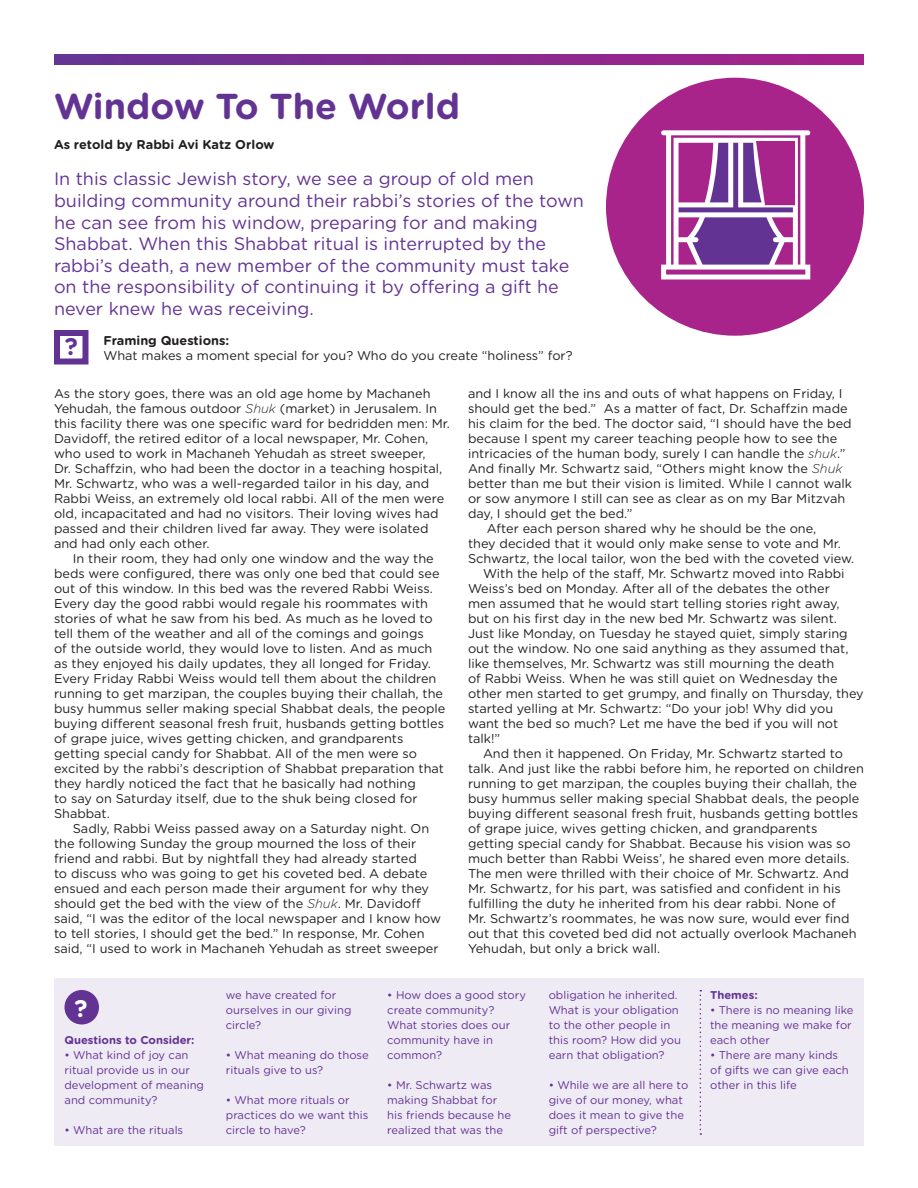
<style>
.page{position:relative;width:918px;height:1188px;background:#fff}
.page>*{position:absolute;margin:0;border:0;box-sizing:border-box;transform-origin:0 0}
.t1{font:700 36px "Gotham Rounded";color:#633394}
.t2{font:700 24px "Gotham Rounded";color:#fff}
.t3{font:700 24px "Gotham Rounded";color:#633394}
.t4{font:18px/21.6px "Gotham Rounded";color:#633394}
.t5{font:12.75px/15px "Gotham Rounded";color:#231f20}
.t6{font:700 12.75px "Gotham Rounded";color:#231f20}
.t7{font:11.25px/15px "Gotham Rounded";color:#633394}
.t8{font:700 11.25px "Gotham Rounded";color:#633394}
.s1{font-weight:300;font-style:italic}
</style>
<div class="page">
<svg style="left:54px;top:54px;width:810px;height:11px;background:#852a8f"></svg>
<div style="left:54px;top:978px;width:810px;height:168px;background:#efebf4"></div>
<div style="left:606px;top:78px;width:258px;height:258px;background:#a8248a;border-radius:50%"></div>
<svg style="left:700px;top:990px;width:1px;height:145px"></svg>
<div style="left:64px;top:990px;width:35px;height:34px;background:#633394;border-radius:50%"></div>
<div style="left:54px;top:330px;width:34px;height:34px;border:6px solid #633394"></div>
<svg style="left:661px;top:130px;width:149px;height:150px"></svg>
<p class="t1" style="left:54px;top:80px;width:408px">Window To The World</p>
<p class="t6" style="left:54px;top:135px;width:222px">As retold by Rabbi Avi Katz Orlow</p>
<p class="t4" style="left:54px;top:167px;width:532px">In this classic Jewish story, we see a group of old men building community around their rabbi’s stories of the town he can see from his window, preparing for and making Shabbat. When this Shabbat ritual is interrupted by the rabbi’s death, a new member of the community must take on the responsibility of continuing it by offering a gift he never knew he was receiving.</p>
<p class="t6" style="left:104px;top:331px;width:127px">Framing Questions:</p>
<p class="t5" style="left:104px;top:347px;width:471px">What makes a moment special for you? Who do you create “holiness” for?</p>
<p class="t5" style="left:54px;top:385px;width:397px">As the story goes, there was an old age home by Machaneh Yehudah, the famous outdoor <span class="s1">Shuk</span> (market) in Jerusalem. In this facility there was one specific ward for bedridden men: Mr.<br>Davidoff, the retired editor of a local newspaper, Mr. Cohen, who used to work in Machaneh Yehudah as street sweeper,<br>Dr. Schaffzin, who had been the doctor in a teaching hospital, Mr. Schwartz, who was a well-regarded tailor in his day, and Rabbi Weiss, an extremely old local rabbi. All of the men were old, incapacitated and had no visitors. Their loving wives had passed and their children lived far away. They were isolated and had only each other.</p>
<p class="t5" style="left:54px;top:550px;width:393px;text-indent:19px">In their room, they had only one window and the way the beds were configured, there was only one bed that could see out of this window. In this bed was the revered Rabbi Weiss.<br>Every day the good rabbi would regale his roommates with stories of what he saw from his bed. As much as he loved to tell them of the weather and all of the comings and goings<br>of the outside world, they would love to listen. And as much as they enjoyed his daily updates, they all longed for Friday.<br>Every Friday Rabbi Weiss would tell them about the children running to get marzipan, the couples buying their challah, the busy hummus seller making special Shabbat deals, the people buying different seasonal fresh fruit, husbands getting bottles of grape juice, wives getting chicken, and grandparents getting special candy for Shabbat. All of the men were so excited by the rabbi’s description of Shabbat preparation that they hardly noticed the fact that he basically had nothing<br>to say on Saturday itself, due to the shuk being closed for Shabbat.</p>
<p class="t5" style="left:54px;top:820px;width:389px;text-indent:19px">Sadly, Rabbi Weiss passed away on a Saturday night. On the following Sunday the group mourned the loss of their friend and rabbi. But by nightfall they had already started<br>to discuss who was going to get his coveted bed. A debate ensued and each person made their argument for why they should get the bed with the view of the <span class="s1">Shuk</span>. Mr. Davidoff said, “I was the editor of the local newspaper and I know how to tell stories, I should get the bed.” In response, Mr. Cohen said, “I used to work in Machaneh Yehudah as street sweeper</p>
<p class="t3" style="left:65px;top:329px;width:15px">?</p>
<p class="t5" style="left:468px;top:385px;width:386px">and I know all the ins and outs of what happens on Friday, I should get the bed.” As a matter of fact, Dr. Schaffzin made his claim for the bed. The doctor said, “I should have the bed because I spent my career teaching people how to see the intricacies of the human body, surely I can handle the <span class="s1">shuk</span>.” And finally Mr. Schwartz said, “Others might know the <span class="s1">Shuk </span>better than me but their vision is limited. While I cannot walk or sow anymore I still can see as clear as on my Bar Mitzvah day, I should get the bed.”</p>
<p class="t5" style="left:468px;top:520px;width:388px;text-indent:19px">After each person shared why he should be the one,<br>they decided that it would only make sense to vote and Mr.<br>Schwartz, the local tailor, won the bed with the coveted view.</p>
<p class="t5" style="left:468px;top:565px;width:397px;text-indent:15px">With the help of the staff, Mr. Schwartz moved into Rabbi Weiss’s bed on Monday. After all of the debates the other<br>men assumed that he would start telling stories right away, but on his first day in the new bed Mr. Schwartz was silent.<br>Just like Monday, on Tuesday he stayed quiet, simply staring out the window. No one said anything as they assumed that, like themselves, Mr. Schwartz was still mourning the death<br>of Rabbi Weiss. When he was still quiet on Wednesday the other men started to get grumpy, and finally on Thursday, they started yelling at Mr. Schwartz: “Do your job! Why did you want the bed so much? Let me have the bed if you will not talk!”</p>
<p class="t5" style="left:468px;top:745px;width:398px;text-indent:15px">And then it happened. On Friday, Mr. Schwartz started to talk. And just like the rabbi before him, he reported on children running to get marzipan, the couples buying their challah, the busy hummus seller making special Shabbat deals, the people buying different seasonal fresh fruit, husbands getting bottles of grape juice, wives getting chicken, and grandparents getting special candy for Shabbat. Because his vision was so much better than Rabbi Weiss’, he shared even more details.<br>The men were thrilled with their choice of Mr. Schwartz. And Mr. Schwartz, for his part, was satisfied and confident in his fulfilling the duty he inherited from his dear rabbi. None of<br>Mr. Schwartz’s roommates, he was now sure, would ever find out that this coveted bed did not actually overlook Machaneh Yehudah, but only a brick wall.</p>
<p class="t2" style="left:74px;top:991px;width:15px">?</p>
<p class="t8" style="left:64px;top:1032px;width:132px">Questions to Consider:</p>
<p class="t7" style="left:64px;top:1047px;width:141px">• What kind of joy can ritual provide us in our development of meaning and community?</p>
<p class="t7" style="left:64px;top:1122px;width:120px">• What are the rituals</p>
<p class="t7" style="left:226px;top:987px;width:127px">we have created for ourselves in our giving circle?</p>
<p class="t7" style="left:226px;top:1047px;width:144px">• What meaning do those rituals give to us?</p>
<p class="t7" style="left:226px;top:1092px;width:144px">• What more rituals or practices do we want this circle to have?</p>
<p class="t7" style="left:387px;top:987px;width:140px">• How does a good story create community?</p>
<p class="t7" style="left:387px;top:1017px;width:124px">What stories does our community have in common?</p>
<p class="t7" style="left:387px;top:1077px;width:125px">• Mr. Schwartz was making Shabbat for his friends because he realized that was the</p>
<p class="t7" style="left:549px;top:987px;width:134px">obligation he inherited.<br>What is your obligation to the other people in this room? How did you earn that obligation?</p>
<p class="t7" style="left:549px;top:1077px;width:141px">• While we are all here to give of our money, what does it mean to give the gift of perspective?</p>
<p class="t8" style="left:710px;top:987px;width:49px">Themes:</p>
<p class="t7" style="left:710px;top:1002px;width:145px">• There is no meaning like the meaning we make for each other</p>
<p class="t7" style="left:710px;top:1047px;width:140px">• There are many kinds of gifts we can give each other in this life</p>
</div>
